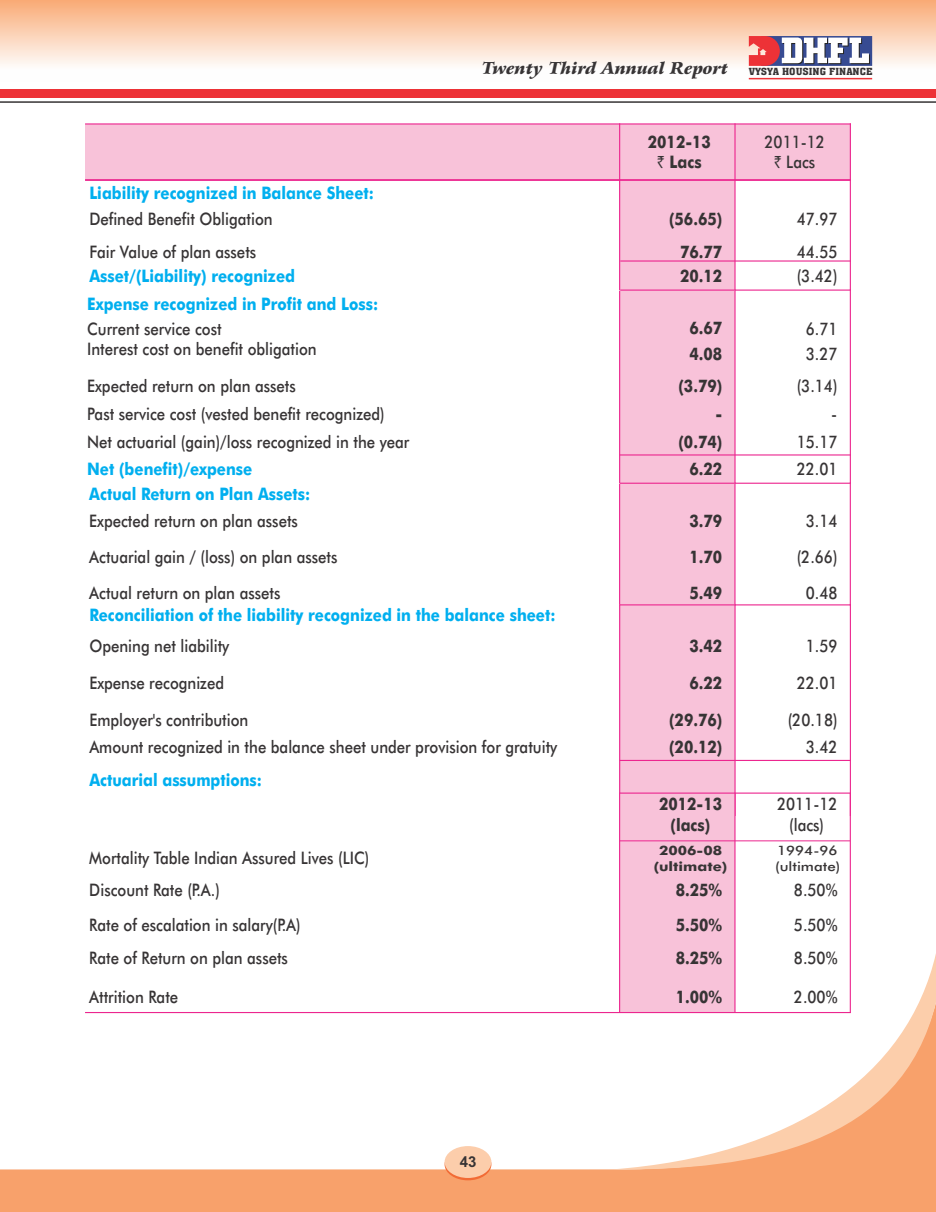
<style>
.page{position:relative;width:936px;height:1212px;background:#fff}
.page>*{position:absolute;margin:0;border:0;box-sizing:border-box;transform-origin:0 0}
.t1{font:500 17.25px/20.7px "Futura BT";color:#373435;text-align:center;scale:.87 1}
.t2{font:700 17.25px "Futura BT";color:#00afef;scale:.87 1}
.t3{font:700 17.25px/20.7px "Futura BT";color:#373435;text-align:center;scale:.87 1}
.t4{font:italic 900 16.5px "Arrus BT";color:#373435}
.t5{font:700 15px "Arial";color:#373435}
.t6{font:700 13.05px/15.6px "Futura BT";color:#373435;text-align:center;scale:1.16 1}
.t7{font:500 13.05px/15.6px "Futura BT";color:#373435;scale:1.16 1}
.t8{font:9.6px "Aachen BT";color:#373435;scale:1.09 1}
.s1{font-family:"Rupee";font-weight:400}
</style>
<div class="page">
<div style="left:0;top:0;width:935px;height:81px;background:linear-gradient(to bottom,#f9ab77,#fff)"></div>
<svg style="left:0;top:1013px;width:935px;height:199px"></svg>
<svg style="left:612px;top:953px;width:323px;height:218px"></svg>
<svg style="left:444px;top:1148px;width:47px;height:32px"></svg>
<div style="left:444px;top:1146px;width:47px;height:32px;background:#fccdab;border-radius:50%"></div>
<div style="left:0;top:90px;width:935px;height:8px;background:#ed3237"></div>
<hr style="left:0;top:101px;width:935px;height:2px;background:#373435">
<div style="left:85px;top:124px;width:534px;height:56px;background:#f8c2d9"></div>
<div style="left:619px;top:124px;width:116px;height:56px;background:#f8c2d9"></div>
<div style="left:735px;top:124px;width:115px;height:56px;background:#f8c2d9"></div>
<hr style="left:619px;top:123px;width:1px;height:57px;background:#ec268f">
<hr style="left:734px;top:123px;width:1px;height:57px;background:#ec268f">
<hr style="left:849px;top:123px;width:1px;height:57px;background:#ec268f">
<hr style="left:85px;top:179px;width:765px;height:1px;background:#ec268f">
<hr style="left:85px;top:123px;width:765px;height:2px;background:#ec268f">
<div style="left:619px;top:483px;width:116px;height:25px;background:#f8c2d9"></div>
<div style="left:619px;top:508px;width:116px;height:26px;background:#f8c2d9"></div>
<div style="left:619px;top:534px;width:116px;height:45px;background:#f8c2d9"></div>
<div style="left:619px;top:579px;width:116px;height:26px;background:#f8c2d9"></div>
<hr style="left:619px;top:482px;width:1px;height:123px;background:#ec268f">
<hr style="left:734px;top:482px;width:1px;height:123px;background:#ec268f">
<hr style="left:849px;top:482px;width:1px;height:123px;background:#ec268f">
<div style="left:619px;top:605px;width:116px;height:27px;background:#f8c2d9"></div>
<div style="left:619px;top:632px;width:116px;height:28px;background:#f8c2d9"></div>
<div style="left:619px;top:660px;width:116px;height:45px;background:#f8c2d9"></div>
<div style="left:619px;top:705px;width:116px;height:28px;background:#f8c2d9"></div>
<div style="left:619px;top:733px;width:116px;height:27px;background:#f8c2d9"></div>
<div style="left:619px;top:760px;width:116px;height:28px;background:#f8c2d9"></div>
<div style="left:619px;top:766px;width:116px;height:27px;background:#f8c2d9"></div>
<hr style="left:619px;top:604px;width:1px;height:212px;background:#ec268f">
<hr style="left:734px;top:604px;width:1px;height:212px;background:#ec268f">
<hr style="left:849px;top:604px;width:1px;height:212px;background:#ec268f">
<div style="left:619px;top:793px;width:116px;height:85px;background:#f8c2d9"></div>
<div style="left:619px;top:876px;width:116px;height:26px;background:#f8c2d9"></div>
<div style="left:619px;top:902px;width:116px;height:46px;background:#f8c2d9"></div>
<div style="left:619px;top:948px;width:116px;height:32px;background:#f8c2d9"></div>
<div style="left:619px;top:980px;width:116px;height:32px;background:#f8c2d9"></div>
<hr style="left:619px;top:793px;width:1px;height:219px;background:#ec268f">
<hr style="left:734px;top:793px;width:1px;height:219px;background:#ec268f">
<hr style="left:849px;top:793px;width:1px;height:220px;background:#ec268f">
<hr style="left:85px;top:1012px;width:765px;height:1px;background:#ec268f">
<div style="left:619px;top:290px;width:116px;height:28px;background:#f8c2d9"></div>
<div style="left:619px;top:318px;width:116px;height:21px;background:#f8c2d9"></div>
<div style="left:619px;top:339px;width:116px;height:32px;background:#f8c2d9"></div>
<div style="left:619px;top:371px;width:116px;height:29px;background:#f8c2d9"></div>
<div style="left:619px;top:400px;width:116px;height:27px;background:#f8c2d9"></div>
<div style="left:619px;top:427px;width:116px;height:28px;background:#f8c2d9"></div>
<div style="left:619px;top:455px;width:116px;height:28px;background:#f8c2d9"></div>
<hr style="left:619px;top:289px;width:1px;height:194px;background:#ec268f">
<hr style="left:734px;top:289px;width:1px;height:194px;background:#ec268f">
<hr style="left:849px;top:289px;width:1px;height:194px;background:#ec268f">
<hr style="left:619px;top:454px;width:231px;height:1px;background:#ec268f">
<div style="left:619px;top:180px;width:116px;height:24px;background:#f8c2d9"></div>
<div style="left:619px;top:204px;width:116px;height:29px;background:#f8c2d9"></div>
<div style="left:619px;top:233px;width:116px;height:28px;background:#f8c2d9"></div>
<div style="left:619px;top:261px;width:116px;height:29px;background:#f8c2d9"></div>
<hr style="left:619px;top:180px;width:1px;height:110px;background:#ec268f">
<hr style="left:734px;top:180px;width:1px;height:110px;background:#ec268f">
<hr style="left:849px;top:180px;width:1px;height:110px;background:#ec268f">
<hr style="left:620px;top:260px;width:230px;height:2px;background:#ec268f">
<hr style="left:85px;top:180px;width:765px;height:1px;background:#ec268f">
<hr style="left:619px;top:840px;width:231px;height:1px;background:#ec268f">
<hr style="left:620px;top:289px;width:230px;height:2px;background:#ec268f">
<hr style="left:619px;top:483px;width:231px;height:1px;background:#ec268f">
<hr style="left:619px;top:604px;width:231px;height:1px;background:#ec268f">
<hr style="left:619px;top:760px;width:231px;height:1px;background:#ec268f">
<hr style="left:619px;top:792px;width:231px;height:2px;background:#ec268f">
<hr style="left:748px;top:78px;width:124px;height:1px;background:#ed3237">
<svg style="left:748px;top:36px;width:124px;height:30px"></svg>
<p class="t4" style="left:482px;top:61px;width:248px">Twenty Third Annual Report</p>
<p class="t8" style="left:748px;top:68px;width:115px">VYSYA HOUSING FINANCE</p>
<p class="t3" style="left:648px;top:133px;width:74px">2012-13 <span class="s1">`</span> Lacs</p>
<p class="t1" style="left:764px;top:133px;width:71px">2011-12 <span class="s1">`</span> Lacs</p>
<p class="t2" style="left:89px;top:186px;width:329px">Liability recognized in Balance Sheet:</p>
<p class="t1" style="left:89px;top:210px;width:212px">Defined Benefit Obligation</p>
<p class="t3" style="left:669px;top:210px;width:62px">(56.65)</p>
<p class="t1" style="left:796px;top:210px;width:48px">47.97</p>
<p class="t1" style="left:89px;top:243px;width:193px">Fair Value of plan assets</p>
<p class="t3" style="left:680px;top:243px;width:50px">76.77</p>
<p class="t1" style="left:796px;top:243px;width:48px">44.55</p>
<p class="t2" style="left:89px;top:268px;width:238px">Asset/(Liability) recognized</p>
<p class="t3" style="left:680px;top:267px;width:50px">20.12</p>
<p class="t1" style="left:796px;top:267px;width:48px">(3.42)</p>
<p class="t2" style="left:87px;top:297px;width:336px">Expense recognized in Profit and Loss:</p>
<p class="t1" style="left:87px;top:320px;width:156px">Current service cost</p>
<p class="t3" style="left:689px;top:320px;width:39px">6.67</p>
<p class="t1" style="left:805px;top:320px;width:38px">6.71</p>
<p class="t1" style="left:87px;top:341px;width:265px">Interest cost on benefit obligation</p>
<p class="t3" style="left:689px;top:345px;width:39px">4.08</p>
<p class="t1" style="left:805px;top:345px;width:38px">3.27</p>
<p class="t1" style="left:87px;top:377px;width:241px">Expected return on plan assets</p>
<p class="t3" style="left:678px;top:377px;width:52px">(3.79)</p>
<p class="t1" style="left:796px;top:377px;width:48px">(3.14)</p>
<p class="t1" style="left:87px;top:405px;width:343px">Past service cost (vested benefit recognized)</p>
<p class="t3" style="left:715px;top:405px;width:9px">-</p>
<p class="t1" style="left:831px;top:405px;width:8px">-</p>
<p class="t1" style="left:87px;top:433px;width:372px">Net actuarial (gain)/loss recognized in the year</p>
<p class="t3" style="left:678px;top:433px;width:52px">(0.74)</p>
<p class="t1" style="left:796px;top:433px;width:48px">15.17</p>
<p class="t2" style="left:87px;top:462px;width:191px">Net (benefit)/expense</p>
<p class="t3" style="left:689px;top:460px;width:39px">6.22</p>
<p class="t1" style="left:796px;top:460px;width:48px">22.01</p>
<p class="t2" style="left:89px;top:487px;width:255px">Actual Return on Plan Assets:</p>
<p class="t1" style="left:89px;top:512px;width:241px">Expected return on plan assets</p>
<p class="t3" style="left:689px;top:512px;width:39px">3.79</p>
<p class="t1" style="left:805px;top:512px;width:38px">3.14</p>
<p class="t1" style="left:89px;top:548px;width:287px">Actuarial gain / (loss) on plan assets</p>
<p class="t3" style="left:689px;top:548px;width:39px">1.70</p>
<p class="t1" style="left:796px;top:548px;width:48px">(2.66)</p>
<p class="t1" style="left:89px;top:584px;width:221px">Actual return on plan assets</p>
<p class="t3" style="left:689px;top:584px;width:39px">5.49</p>
<p class="t1" style="left:805px;top:584px;width:38px">0.48</p>
<p class="t2" style="left:89px;top:608px;width:537px">Reconciliation of the liability recognized in the balance sheet:</p>
<p class="t1" style="left:89px;top:637px;width:162px">Opening net liability</p>
<p class="t3" style="left:689px;top:637px;width:39px">3.42</p>
<p class="t1" style="left:805px;top:637px;width:38px">1.59</p>
<p class="t1" style="left:89px;top:674px;width:156px">Expense recognized</p>
<p class="t3" style="left:689px;top:674px;width:39px">6.22</p>
<p class="t1" style="left:796px;top:674px;width:48px">22.01</p>
<p class="t1" style="left:89px;top:711px;width:184px">Employer's contribution</p>
<p class="t3" style="left:669px;top:711px;width:62px">(29.76)</p>
<p class="t1" style="left:787px;top:711px;width:59px">(20.18)</p>
<p class="t1" style="left:89px;top:738px;width:539px">Amount recognized in the balance sheet under provision for gratuity</p>
<p class="t3" style="left:669px;top:738px;width:62px">(20.12)</p>
<p class="t1" style="left:805px;top:738px;width:38px">3.42</p>
<p class="t2" style="left:89px;top:772px;width:200px">Actuarial assumptions:</p>
<p class="t1" style="left:89px;top:849px;width:323px">Mortality Table Indian Assured Lives (LIC)</p>
<p class="t3" style="left:659px;top:795px;width:74px">2012-13 (lacs)</p>
<p class="t1" style="left:777px;top:795px;width:71px">2011-12</p>
<p class="t1" style="left:789px;top:816px;width:42px">(lacs)</p>
<p class="t6" style="left:653px;top:844px;width:65px">2006-08 (ultimate)</p>
<p class="t7" style="left:775px;top:844px;width:58px">1994-96 (ultimate)</p>
<p class="t1" style="left:89px;top:881px;width:152px">Discount Rate (P.A.)</p>
<p class="t3" style="left:675px;top:881px;width:55px">8.25%</p>
<p class="t1" style="left:793px;top:881px;width:52px">8.50%</p>
<p class="t1" style="left:89px;top:916px;width:244px">Rate of escalation in salary(P.A)</p>
<p class="t3" style="left:675px;top:916px;width:55px">5.50%</p>
<p class="t1" style="left:793px;top:916px;width:52px">5.50%</p>
<p class="t1" style="left:89px;top:949px;width:230px">Rate of Return on plan assets</p>
<p class="t3" style="left:675px;top:949px;width:55px">8.25%</p>
<p class="t1" style="left:793px;top:949px;width:52px">8.50%</p>
<p class="t1" style="left:89px;top:988px;width:104px">Attrition Rate</p>
<p class="t3" style="left:675px;top:988px;width:55px">1.00%</p>
<p class="t1" style="left:793px;top:988px;width:52px">2.00%</p>
<p class="t5" style="left:460px;top:1156px;width:18px">43</p>
</div>
